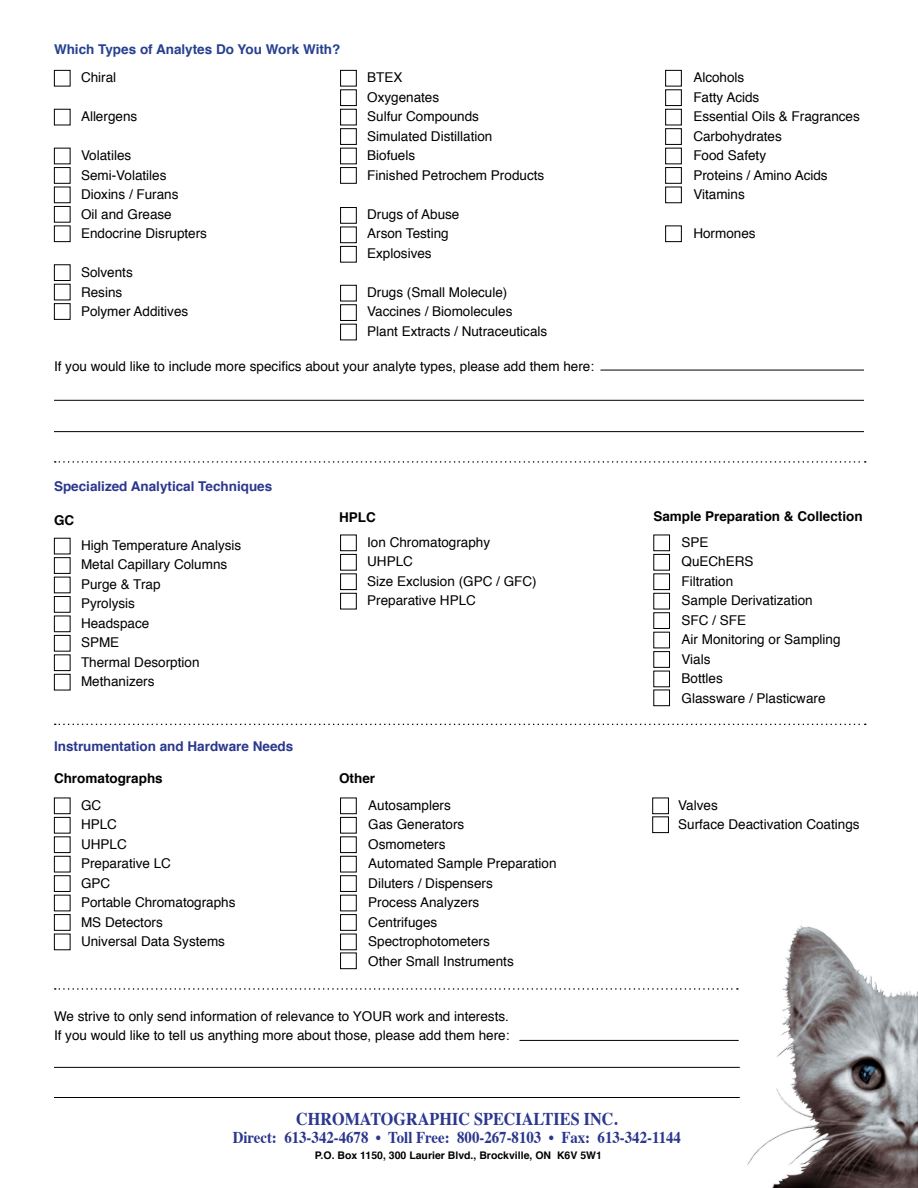
<style>
.page{position:relative;width:918px;height:1188px;background:#fff}
.page>*{position:absolute;margin:0;border:0;box-sizing:border-box;transform-origin:0 0}
.t1{font:700 18px "Times";color:#2b378e;scale:.9 1}
.t2{font:700 16.5px "Times";color:#2b378e;scale:.9 1}
.t3{font:13.5px/19.5px "Helvetica";color:#000}
.t4{font:700 13.5px "Helvetica";color:#2b378e}
.t5{font:700 13.5px "Helvetica";color:#000}
.t6{font:700 13.5px "Helvetica";color:#25408f}
.t7{font:700 10.5px "Helvetica";color:#000}
</style>
<div class="page">
<svg style="left:55px;top:988px;width:683px;height:2px"></svg>
<div style="left:340px;top:535px;width:17px;height:16px;border:1px solid #000"></div>
<div style="left:340px;top:554px;width:17px;height:17px;border:1px solid #000"></div>
<div style="left:340px;top:573px;width:17px;height:17px;border:1px solid #000"></div>
<div style="left:340px;top:593px;width:17px;height:16px;border:1px solid #000"></div>
<div style="left:54px;top:538px;width:16px;height:16px;border:1px solid #000"></div>
<div style="left:54px;top:557px;width:16px;height:17px;border:1px solid #000"></div>
<div style="left:54px;top:577px;width:16px;height:16px;border:1px solid #000"></div>
<div style="left:54px;top:596px;width:16px;height:17px;border:1px solid #000"></div>
<div style="left:54px;top:616px;width:16px;height:16px;border:1px solid #000"></div>
<div style="left:54px;top:635px;width:16px;height:17px;border:1px solid #000"></div>
<div style="left:54px;top:654px;width:16px;height:17px;border:1px solid #000"></div>
<div style="left:54px;top:674px;width:16px;height:16px;border:1px solid #000"></div>
<div style="left:653px;top:535px;width:17px;height:16px;border:1px solid #000"></div>
<div style="left:653px;top:554px;width:17px;height:17px;border:1px solid #000"></div>
<div style="left:653px;top:573px;width:17px;height:17px;border:1px solid #000"></div>
<div style="left:653px;top:593px;width:17px;height:16px;border:1px solid #000"></div>
<div style="left:653px;top:612px;width:17px;height:17px;border:1px solid #000"></div>
<div style="left:653px;top:632px;width:17px;height:16px;border:1px solid #000"></div>
<div style="left:653px;top:651px;width:17px;height:17px;border:1px solid #000"></div>
<div style="left:653px;top:671px;width:17px;height:16px;border:1px solid #000"></div>
<div style="left:653px;top:690px;width:17px;height:16px;border:1px solid #000"></div>
<div style="left:54px;top:798px;width:16px;height:16px;border:1px solid #000"></div>
<div style="left:54px;top:817px;width:16px;height:17px;border:1px solid #000"></div>
<div style="left:54px;top:836px;width:16px;height:17px;border:1px solid #000"></div>
<div style="left:54px;top:856px;width:16px;height:16px;border:1px solid #000"></div>
<div style="left:54px;top:875px;width:16px;height:17px;border:1px solid #000"></div>
<div style="left:54px;top:895px;width:16px;height:16px;border:1px solid #000"></div>
<div style="left:54px;top:914px;width:16px;height:17px;border:1px solid #000"></div>
<div style="left:340px;top:798px;width:17px;height:16px;border:1px solid #000"></div>
<div style="left:340px;top:817px;width:17px;height:17px;border:1px solid #000"></div>
<div style="left:340px;top:836px;width:17px;height:17px;border:1px solid #000"></div>
<div style="left:340px;top:856px;width:17px;height:16px;border:1px solid #000"></div>
<div style="left:340px;top:875px;width:17px;height:17px;border:1px solid #000"></div>
<div style="left:340px;top:895px;width:17px;height:16px;border:1px solid #000"></div>
<div style="left:340px;top:914px;width:17px;height:17px;border:1px solid #000"></div>
<div style="left:340px;top:934px;width:17px;height:16px;border:1px solid #000"></div>
<div style="left:340px;top:953px;width:17px;height:16px;border:1px solid #000"></div>
<div style="left:652px;top:798px;width:17px;height:16px;border:1px solid #000"></div>
<div style="left:652px;top:816px;width:17px;height:17px;border:1px solid #000"></div>
<svg style="left:55px;top:724px;width:811px;height:1px"></svg>
<img style="left:747px;top:925px;width:171px;height:263px">
<hr style="left:54px;top:1067px;width:686px;height:1px;background:#000">
<hr style="left:54px;top:1097px;width:686px;height:1px;background:#000">
<div style="left:54px;top:70px;width:16px;height:16px;border:1px solid #000"></div>
<div style="left:340px;top:70px;width:17px;height:16px;border:1px solid #000"></div>
<div style="left:340px;top:89px;width:17px;height:17px;border:1px solid #000"></div>
<div style="left:340px;top:109px;width:17px;height:16px;border:1px solid #000"></div>
<div style="left:340px;top:128px;width:17px;height:17px;border:1px solid #000"></div>
<div style="left:340px;top:148px;width:17px;height:16px;border:1px solid #000"></div>
<div style="left:340px;top:167px;width:17px;height:17px;border:1px solid #000"></div>
<div style="left:340px;top:207px;width:17px;height:17px;border:1px solid #000"></div>
<div style="left:340px;top:227px;width:17px;height:16px;border:1px solid #000"></div>
<div style="left:340px;top:246px;width:17px;height:17px;border:1px solid #000"></div>
<div style="left:340px;top:285px;width:17px;height:16px;border:1px solid #000"></div>
<div style="left:340px;top:304px;width:17px;height:17px;border:1px solid #000"></div>
<div style="left:340px;top:324px;width:17px;height:16px;border:1px solid #000"></div>
<div style="left:665px;top:70px;width:17px;height:16px;border:1px solid #000"></div>
<div style="left:665px;top:89px;width:17px;height:17px;border:1px solid #000"></div>
<div style="left:665px;top:109px;width:17px;height:16px;border:1px solid #000"></div>
<div style="left:665px;top:128px;width:17px;height:17px;border:1px solid #000"></div>
<div style="left:665px;top:148px;width:17px;height:16px;border:1px solid #000"></div>
<div style="left:665px;top:167px;width:17px;height:17px;border:1px solid #000"></div>
<div style="left:665px;top:187px;width:17px;height:16px;border:1px solid #000"></div>
<div style="left:665px;top:226px;width:17px;height:16px;border:1px solid #000"></div>
<div style="left:54px;top:109px;width:16px;height:16px;border:1px solid #000"></div>
<div style="left:54px;top:148px;width:16px;height:16px;border:1px solid #000"></div>
<div style="left:54px;top:167px;width:16px;height:17px;border:1px solid #000"></div>
<div style="left:54px;top:187px;width:16px;height:16px;border:1px solid #000"></div>
<div style="left:54px;top:206px;width:16px;height:17px;border:1px solid #000"></div>
<div style="left:54px;top:264px;width:16px;height:17px;border:1px solid #000"></div>
<div style="left:54px;top:284px;width:16px;height:16px;border:1px solid #000"></div>
<div style="left:54px;top:226px;width:16px;height:16px;border:1px solid #000"></div>
<div style="left:54px;top:303px;width:16px;height:17px;border:1px solid #000"></div>
<hr style="left:600px;top:370px;width:264px;height:1px;background:#000">
<hr style="left:54px;top:400px;width:810px;height:1px;background:#000">
<hr style="left:54px;top:431px;width:810px;height:1px;background:#000">
<hr style="left:519px;top:1040px;width:220px;height:1px;background:#000">
<svg style="left:55px;top:461px;width:811px;height:2px"></svg>
<div style="left:54px;top:934px;width:16px;height:16px;border:1px solid #000"></div>
<p class="t6" style="left:54px;top:38px;width:288px">Which Types of Analytes Do You Work With?</p>
<p class="t3" style="left:81px;top:68px;width:37px">Chiral</p>
<p class="t3" style="left:81px;top:107px;width:58px">Allergens</p>
<p class="t3" style="left:81px;top:146px;width:128px">Volatiles<br>Semi-Volatiles<br>Dioxins / Furans<br>Oil and Grease<br>Endocrine Disrupters</p>
<p class="t3" style="left:81px;top:263px;width:109px">Solvents<br>Resins<br>Polymer Additives</p>
<p class="t3" style="left:367px;top:68px;width:179px">BTEX<br>Oxygenates<br>Sulfur Compounds<br>Simulated Distillation<br>Biofuels<br>Finished Petrochem Products</p>
<p class="t3" style="left:367px;top:204px;width:94px">Drugs of Abuse<br>Arson Testing<br>Explosives</p>
<p class="t3" style="left:367px;top:282px;width:182px">Drugs (Small Molecule)<br>Vaccines / Biomolecules<br>Plant Extracts / Nutraceuticals</p>
<p class="t3" style="left:54px;top:357px;width:542px">If you would like to include more specifics about your analyte types, please add them here:</p>
<p class="t4" style="left:54px;top:475px;width:220px">Specialized Analytical Techniques</p>
<p class="t5" style="left:54px;top:509px;width:22px">GC</p>
<p class="t3" style="left:81px;top:536px;width:162px">High Temperature Analysis<br>Metal Capillary Columns<br>Purge &amp; Trap<br>Pyrolysis<br>Headspace<br>SPME<br>Thermal Desorption<br>Methanizers</p>
<p class="t4" style="left:54px;top:736px;width:241px">Instrumentation and Hardware Needs</p>
<p class="t5" style="left:54px;top:767px;width:110px">Chromatographs</p>
<p class="t3" style="left:81px;top:796px;width:156px">GC<br>HPLC<br>UHPLC<br>Preparative LC<br>GPC<br>Portable Chromatographs<br>MS Detectors<br>Universal Data Systems</p>
<p class="t5" style="left:339px;top:506px;width:38px">HPLC</p>
<p class="t3" style="left:367px;top:533px;width:171px">Ion Chromatography<br>UHPLC<br>Size Exclusion (GPC / GFC)<br>Preparative HPLC</p>
<p class="t5" style="left:339px;top:767px;width:38px">Other</p>
<p class="t3" style="left:368px;top:796px;width:190px">Autosamplers<br>Gas Generators<br>Osmometers<br>Automated Sample Preparation<br>Diluters / Dispensers<br>Process Analyzers<br>Centrifuges<br>Spectrophotometers<br>Other Small Instruments</p>
<p class="t3" style="left:54px;top:1007px;width:457px">We strive to only send information of relevance to YOUR work and interests.<br>If you would like to tell us anything more about those, please add them here:</p>
<p class="t3" style="left:693px;top:68px;width:168px">Alcohols<br>Fatty Acids<br>Essential Oils &amp; Fragrances<br>Carbohydrates<br>Food Safety<br>Proteins / Amino Acids<br>Vitamins</p>
<p class="t3" style="left:693px;top:224px;width:64px">Hormones</p>
<p class="t5" style="left:653px;top:506px;width:211px">Sample Preparation &amp; Collection</p>
<p class="t3" style="left:682px;top:533px;width:161px">SPE<br>QuEChERS<br>Filtration<br>Sample Derivatization<br>SFC / SFE<br>Air Monitoring or Sampling<br>Vials<br>Bottles<br>Glassware / Plasticware</p>
<p class="t3" style="left:678px;top:796px;width:183px">Valves<br>Surface Deactivation Coatings</p>
<h1 class="t1" style="left:296px;top:1102px;width:359px">CHROMATOGRAPHIC SPECIALTIES INC.</h1>
<p class="t2" style="left:233px;top:1121px;width:500px">Direct: 613-342-4678 • Toll Free: 800-267-8103 • Fax: 613-342-1144</p>
<p class="t7" style="left:315px;top:1147px;width:288px">P.O. Box 1150, 300 Laurier Blvd., Brockville, ON K6V 5W1</p>
</div>
